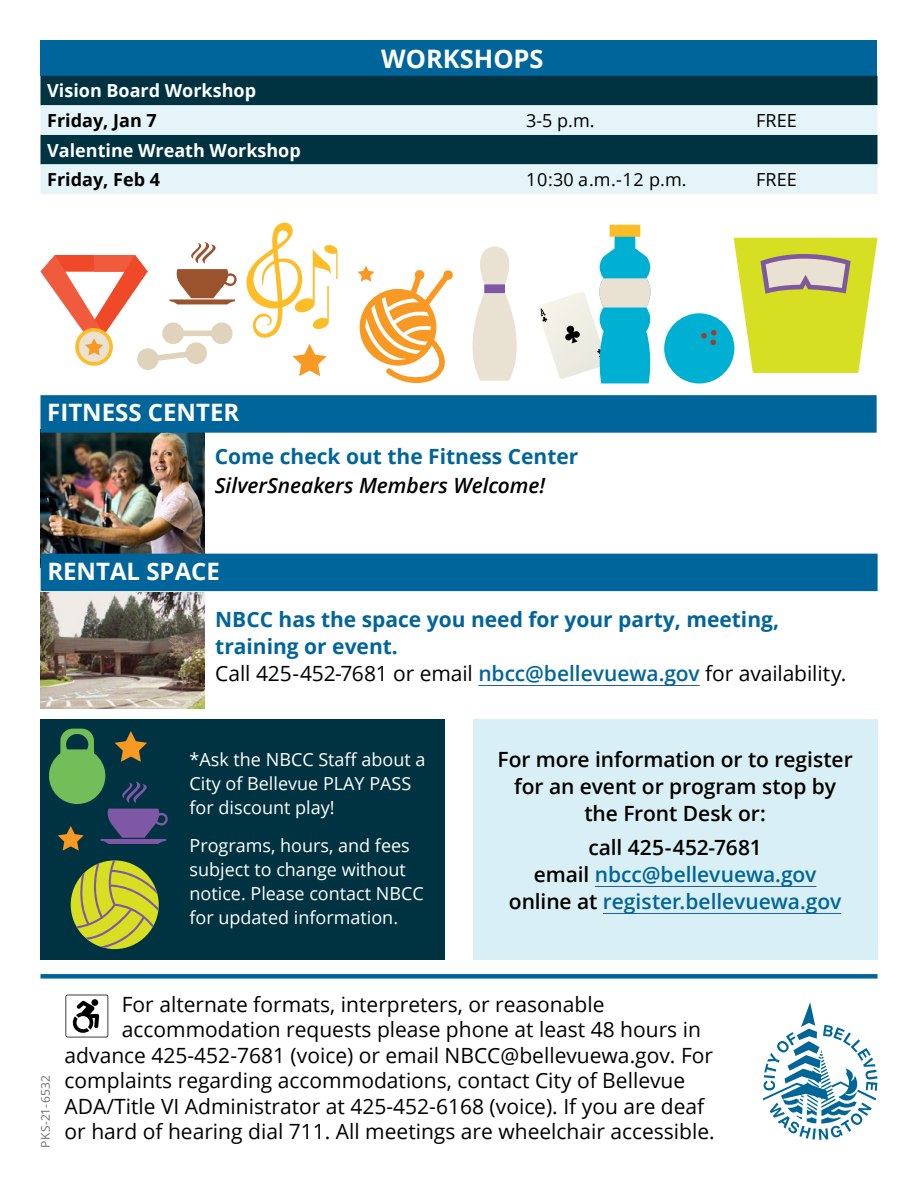
<style>
.page{position:relative;width:918px;height:1188px;background:#fff}
.page>*{position:absolute;margin:0;border:0;box-sizing:border-box;transform-origin:0 0}
.daily_schedule_heade{font:700 25.5px "Open Sans";color:#fff}
.Daily_schedule_heade{font:700 24px "Open Sans";color:#fff}
.ADA_text{font:21px "Open Sans";color:#000}
.Fitness_center_and_r{font:700 21px/27px "Open Sans";color:#00659a}
.For_more_info_on_bac{font:600 21px/27px "Open Sans";letter-spacing:-.005em;color:#000;text-align:center}
.reg_text{font:21px "Open Sans";letter-spacing:-.005em;color:#000}
.For_more_info_on_bac-2{font:600 21px "Open Sans";letter-spacing:-.005em;color:#00659a}
.reg_text-2{font:italic 600 21px "Open Sans";letter-spacing:-.005em;color:#000}
.ask_on_back{font:18px/24px "Open Sans";color:#fff}
.days_of_week_and_cla{font:700 18px "Open Sans";color:#fff}
.schedule_text{font:18px "Open Sans";color:#000}
.schedule_text-2{font:700 18px "Open Sans";color:#000}
.t1{font:12px "Open Sans";letter-spacing:.015em;color:#6d6e71}
.s1{font-weight:600;color:#00659a}
.s2{color:#000}
</style>
<div class="page">
<svg style="left:65px;top:995px;width:43px;height:42px"></svg>
<div style="left:92px;top:999px;width:6px;height:7px;background:#000;border-radius:50%"></div>
<div style="left:473px;top:719px;width:405px;height:241px;background:#d8eff5"></div>
<div style="left:40px;top:719px;width:406px;height:241px;background:#003341"></div>
<div style="left:40px;top:40px;width:838px;height:36px;background:#00659a"></div>
<div style="left:40px;top:76px;width:838px;height:29px;background:#003341"></div>
<svg style="left:40px;top:105px;width:838px;height:89px;background:#99b4bb"></svg>
<hr style="left:595px;top:886px;width:221px;height:1px;background:#215e9e">
<hr style="left:603px;top:913px;width:238px;height:1px;background:#215e9e">
<svg style="left:763px;top:1002px;width:114px;height:138px"></svg>
<svg style="left:76px;top:860px;width:83px;height:88px"></svg>
<svg style="left:49px;top:729px;width:119px;height:122px"></svg>
<img style="left:40px;top:433px;width:165px;height:134px">
<img style="left:41px;top:592px;width:164px;height:116px">
<hr style="left:478px;top:685px;width:222px;height:1px;background:#215e9e">
<div style="left:40px;top:395px;width:837px;height:38px;background:#00659a"></div>
<div style="left:41px;top:554px;width:837px;height:37px;background:#00659a"></div>
<svg style="left:40px;top:242px;width:197px;height:128px"></svg>
<svg style="left:357px;top:266px;width:96px;height:117px"></svg>
<svg style="left:734px;top:238px;width:144px;height:135px;background:#d9dc58"></svg>
<svg style="left:246px;top:222px;width:92px;height:154px"></svg>
<svg style="left:537px;top:225px;width:114px;height:158px"></svg>
<svg style="left:472px;top:246px;width:45px;height:135px"></svg>
<div style="left:664px;top:313px;width:70px;height:71px;background:#00b0d3;border-radius:50%"></div>
<svg style="left:701px;top:330px;width:16px;height:15px"></svg>
<div style="left:40px;top:974px;width:838px;height:5px;background:#00659a"></div>
<p class="daily_schedule_heade" style="left:381px;top:41px;width:164px">WORKSHOPS</p>
<p class="days_of_week_and_cla" style="left:47px;top:78px;width:210px">Vision Board Workshop</p>
<p class="schedule_text-2" style="left:47px;top:108px;width:111px">Friday, Jan 7</p>
<p class="schedule_text" style="left:526px;top:108px;width:70px">3-5 p.m.</p>
<p class="schedule_text" style="left:756px;top:108px;width:42px">FREE</p>
<p class="days_of_week_and_cla" style="left:47px;top:137px;width:255px">Valentine Wreath Workshop</p>
<p class="schedule_text-2" style="left:47px;top:167px;width:114px">Friday, Feb 4</p>
<p class="schedule_text" style="left:526px;top:167px;width:162px">10:30 a.m.-12 p.m.</p>
<p class="schedule_text" style="left:756px;top:167px;width:42px">FREE</p>
<p class="Daily_schedule_heade" style="left:47px;top:396px;width:194px">FITNESS CENTER</p>
<p class="Fitness_center_and_r" style="left:215px;top:442px;width:365px">Come check out the Fitness Center</p>
<p class="reg_text-2" style="left:215px;top:471px;width:332px">SilverSneakers Members Welcome!</p>
<p class="Daily_schedule_heade" style="left:47px;top:554px;width:174px">RENTAL SPACE</p>
<p class="Fitness_center_and_r" style="left:215px;top:605px;width:565px">NBCC has the space you need for your party, meeting, training or event.</p>
<p class="reg_text" style="left:215px;top:659px;width:633px">Call 425-452-7681 or email <span class="s1">nbcc@bellevuewa.gov</span> for availability.</p>
<p class="ask_on_back" style="left:190px;top:747px;width:237px">*Ask the NBCC Staff about a<br>City of Bellevue PLAY PASS for discount play!</p>
<p class="ask_on_back" style="left:190px;top:833px;width:236px">Programs, hours, and fees subject to change without notice. Please contact NBCC for updated information.</p>
<p class="For_more_info_on_bac" style="left:497px;top:746px;width:357px">For more information or to register for an event or program stop by the Front Desk or:</p>
<p class="For_more_info_on_bac" style="left:588px;top:833px;width:175px">call 425-452-7681</p>
<p class="For_more_info_on_bac-2" style="left:534px;top:860px;width:284px"><span class="s2">email</span> nbcc@bellevuewa.gov</p>
<p class="For_more_info_on_bac-2" style="left:509px;top:887px;width:334px"><span class="s2">online at</span> register.bellevuewa.gov</p>
<p class="t1" style="left:37px;top:1148px;width:74px;rotate:-90deg">PKS-21-6532</p>
<p class="ADA_text" style="left:122px;top:990px;width:484px">For alternate formats, interpreters, or reasonable</p>
<p class="ADA_text" style="left:122px;top:1015px;width:581px">accommodation requests please phone at least 48 hours in</p>
<p class="ADA_text" style="left:65px;top:1041px;width:650px">advance 425-452-7681 (voice) or email NBCC@bellevuewa.gov. For</p>
<p class="ADA_text" style="left:65px;top:1066px;width:622px">complaints regarding accommodations, contact City of Bellevue</p>
<p class="ADA_text" style="left:65px;top:1092px;width:641px">ADA/Title VI Administrator at 425-452-6168 (voice). If you are deaf</p>
<p class="ADA_text" style="left:65px;top:1117px;width:652px">or hard of hearing dial 711. All meetings are wheelchair accessible.</p>
</div>
